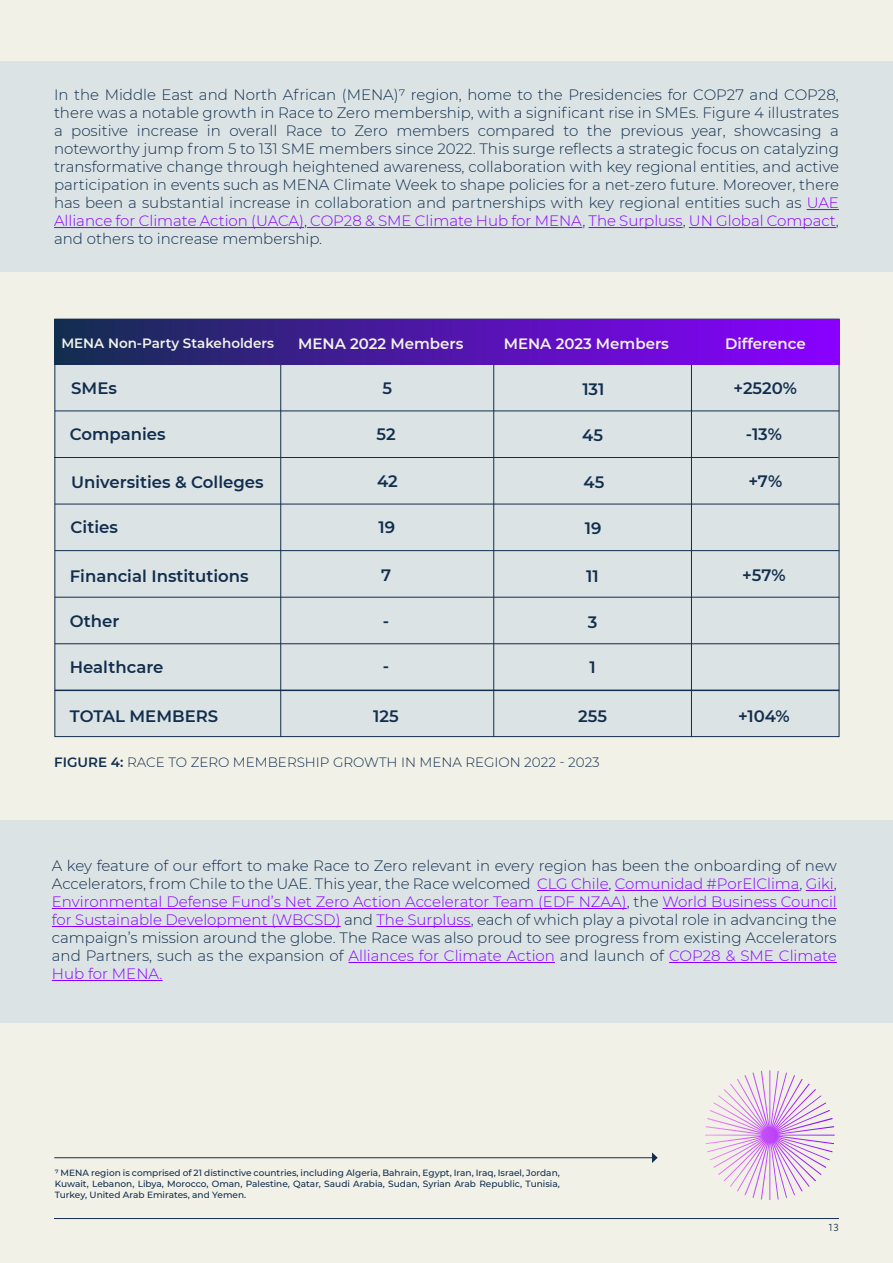
<style>
.page{position:relative;width:893px;height:1263px;background:#f2f1e8}
.page>*{position:absolute;margin:0;border:0;box-sizing:border-box;transform-origin:0 0}
.t1{font:600 16.5px "Montserrat";color:#122e4d}
.t2{font:300 15px/18px "Montserrat";color:#112e4d;text-align:justify}
.t3{font:600 15px "Montserrat";color:#f2f2eb}
.t4{font:300 13.5px "Montserrat";color:#112e4d}
.t5{font:600 13.5px "Montserrat";color:#f2f2eb}
.t6{font:10.5px "Atten New";color:#112e4d}
.t7{font:500 9px/10.8px "Montserrat";color:#112e4d;text-align:justify}
.s1{color:#8900ff}
.s2{font-weight:600}
.s3{color:#122e4d}
</style>
<div class="page">
<hr style="left:54px;top:1218px;width:785px;height:1px;background:#112e4d">
<div style="left:0;top:821px;width:893px;height:202px;background:#dce3e5"></div>
<div style="left:0;top:62px;width:893px;height:210px;background:#dce3e5"></div>
<hr style="left:537px;top:890px;width:72px;height:1px;background:#8900ff">
<hr style="left:615px;top:890px;width:185px;height:1px;background:#8900ff">
<svg style="left:806px;top:890px;width:28px;height:1px"></svg>
<hr style="left:52px;top:908px;width:575px;height:1px;background:#8900ff">
<hr style="left:662px;top:908px;width:175px;height:1px;background:#8900ff">
<hr style="left:52px;top:926px;width:289px;height:1px;background:#8900ff">
<hr style="left:376px;top:926px;width:95px;height:1px;background:#8900ff">
<hr style="left:349px;top:962px;width:206px;height:1px;background:#8900ff">
<hr style="left:669px;top:962px;width:168px;height:1px;background:#8900ff">
<hr style="left:52px;top:980px;width:111px;height:1px;background:#8900ff">
<hr style="left:807px;top:209px;width:32px;height:1px;background:#8900ff">
<hr style="left:54px;top:227px;width:250px;height:1px;background:#8900ff">
<hr style="left:307px;top:227px;width:275px;height:1px;background:#8900ff">
<hr style="left:589px;top:227px;width:94px;height:1px;background:#8900ff">
<hr style="left:689px;top:227px;width:147px;height:1px;background:#8900ff">
<div style="left:55px;top:319px;width:784px;height:418px;background:#dce3e5;border:1px solid #122e4d"></div>
<hr style="left:55px;top:411px;width:784px;height:1px;background:#112e4d">
<hr style="left:54px;top:457px;width:785px;height:1px;background:#112e4d">
<hr style="left:55px;top:504px;width:784px;height:1px;background:#112e4d">
<hr style="left:55px;top:550px;width:784px;height:1px;background:#112e4d">
<hr style="left:55px;top:597px;width:784px;height:1px;background:#112e4d">
<hr style="left:55px;top:643px;width:784px;height:1px;background:#112e4d">
<hr style="left:55px;top:689px;width:784px;height:2px;background:#112e4d">
<hr style="left:280px;top:319px;width:1px;height:418px;background:#112e4d">
<hr style="left:493px;top:319px;width:1px;height:418px;background:#112e4d">
<hr style="left:691px;top:319px;width:1px;height:418px;background:#112e4d">
<div style="left:55px;top:319px;width:784px;height:45px;background:linear-gradient(to right,#142d51,#8c00ff)"></div>
<hr style="left:54px;top:1157px;width:599px;height:1px;background:#112e4d">
<svg style="left:652px;top:1152px;width:6px;height:11px"></svg>
<p class="t2" style="left:54px;top:86px;width:786px">In the Middle East and North African (MENA)7 region, home to the Presidencies for COP27 and COP28, there was a notable growth in Race to Zero membership, with a significant rise in SMEs. Figure 4 illustrates a positive increase in overall Race to Zero members compared to the previous year, showcasing a noteworthy jump from 5 to 131 SME members since 2022. This surge reflects a strategic focus on catalyzing transformative change through heightened awareness, collaboration with key regional entities, and active participation in events such as MENA Climate Week to shape policies for a net-zero future. Moreover, there has been a substantial increase in collaboration and partnerships with key regional entities such as <span class="s1">UAE Alliance for Climate Action (UACA)</span>, <span class="s1">COP28 &amp; SME Climate Hub for MENA</span>, <span class="s1">The Surpluss</span>, <span class="s1">UN Global Compact</span>, and others to increase membership.</p>
<p class="t5" style="left:61px;top:334px;width:214px">MENA Non-Party Stakeholders</p>
<p class="t1" style="left:71px;top:377px;width:47px">SMEs</p>
<p class="t1" style="left:70px;top:423px;width:97px">Companies</p>
<p class="t1" style="left:71px;top:470px;width:194px">Universities &amp; Colleges</p>
<p class="t1" style="left:71px;top:516px;width:49px">Cities</p>
<p class="t1" style="left:70px;top:564px;width:180px">Financial Institutions</p>
<p class="t1" style="left:70px;top:610px;width:51px">Other</p>
<p class="t1" style="left:70px;top:655px;width:95px">Healthcare</p>
<p class="t1" style="left:70px;top:704px;width:150px">TOTAL MEMBERS</p>
<p class="t3" style="left:298px;top:333px;width:167px">MENA 2022 Members</p>
<p class="t3" style="left:504px;top:333px;width:167px">MENA 2023 Members</p>
<p class="t3" style="left:725px;top:333px;width:82px">Difference</p>
<p class="t1" style="left:383px;top:376px;width:11px">5</p>
<p class="t1" style="left:376px;top:422px;width:21px">52</p>
<p class="t1" style="left:377px;top:470px;width:22px">42</p>
<p class="t1" style="left:378px;top:515px;width:18px">19</p>
<p class="t1" style="left:381px;top:564px;width:12px">7</p>
<p class="t1" style="left:582px;top:377px;width:24px">131</p>
<p class="t1" style="left:582px;top:423px;width:22px">45</p>
<p class="t1" style="left:583px;top:470px;width:22px">45</p>
<p class="t1" style="left:585px;top:516px;width:18px">19</p>
<p class="t1" style="left:586px;top:564px;width:14px">11</p>
<p class="t1" style="left:733px;top:376px;width:65px">+2520%</p>
<p class="t1" style="left:746px;top:422px;width:37px">-13%</p>
<p class="t1" style="left:748px;top:470px;width:35px">+7%</p>
<p class="t1" style="left:742px;top:564px;width:45px">+57%</p>
<p class="t1" style="left:383px;top:609px;width:8px">-</p>
<p class="t1" style="left:383px;top:655px;width:8px">-</p>
<p class="t1" style="left:588px;top:610px;width:11px">3</p>
<p class="t1" style="left:589px;top:655px;width:8px">1</p>
<p class="t1" style="left:373px;top:704px;width:27px">125</p>
<p class="t1" style="left:578px;top:705px;width:30px">255</p>
<p class="t1" style="left:738px;top:704px;width:53px">+104%</p>
<p class="t4" style="left:54px;top:753px;width:547px"><span class="s2">FIGURE 4:</span> RACE TO ZERO MEMBERSHIP GROWTH IN MENA REGION 2022 - 2023</p>
<p class="t2" style="left:52px;top:856px;width:786px">A key feature of our effort to make Race to Zero relevant in every region has been the onboarding of new Accelerators, from Chile to the UAE. This year, the Race welcomed <span class="s1">CLG Chile</span><span class="s3">,</span> <span class="s1">Comunidad #PorElClima</span><span class="s3">,</span> <span class="s1">Giki</span><span class="s3">, </span><span class="s1">Environmental Defense Fund’s Net Zero Action Accelerator Team (EDF NZAA)</span><span class="s3">, the</span> <span class="s1">World Business Council for Sustainable Development (WBCSD)</span> <span class="s3">and</span> <span class="s1">The Surpluss</span><span class="s3">,</span> each of which play a pivotal role in advancing the campaign’s mission around the globe. The Race was also proud to see progress from existing Accelerators and Partners, such as the expansion of <span class="s1">Alliances for Climate Action</span> and launch of <span class="s1">COP28 &amp; SME Climate Hub for MENA.</span></p>
<p class="t7" style="left:55px;top:1167px;width:507px">7 MENA region is comprised of 21 distinctive countries, including Algeria, Bahrain, Egypt, Iran, Iraq, Israel, Jordan, Kuwait, Lebanon, Libya, Morocco, Oman, Palestine, Qatar, Saudi Arabia, Sudan, Syrian Arab Republic, Tunisia, Turkey, United Arab Emirates, and Yemen.</p>
<p class="t6" style="left:829px;top:1221px;width:12px">13</p>
</div>
